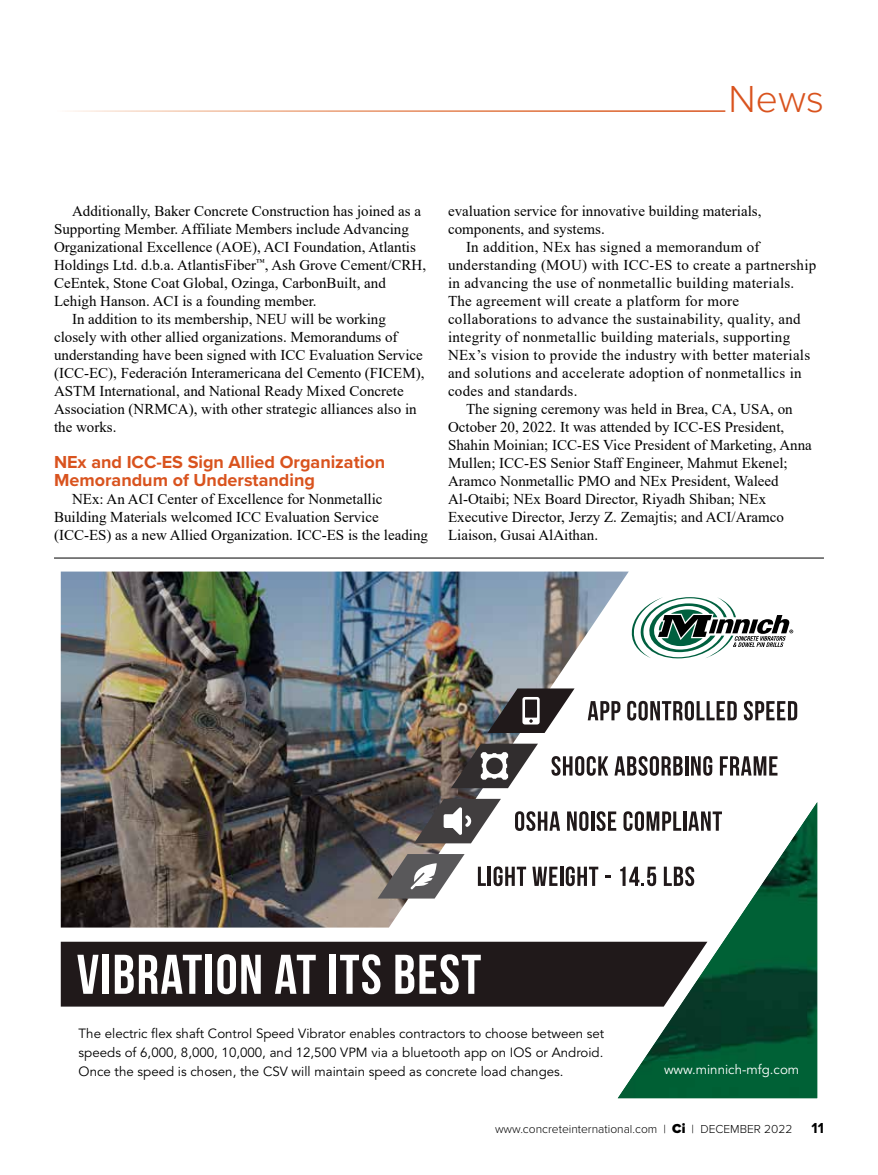
<style>
.page{position:relative;width:878px;height:1175px;background:#fff}
.page>*{position:absolute;margin:0;border:0;box-sizing:border-box;transform-origin:0 0}
.t1{font:300 39px "Proxima Nova";color:#d9531e}
.t2{font:700 18px/18px "Proxima Nova";color:#d9531e}
.t3{font:15px/18px "Times New Roman";color:#000}
.t4{font:15px "Times New Roman";letter-spacing:.02em;color:#000}
.t5{font:700 15px "Proxima Nova";color:#000}
.t6{font:13.35px/18.6px "Avenir";color:#000;text-align:justify}
.t7{font:13.35px "Avenir";color:#fff}
.t8{font:300 12px "Proxima Nova";color:#000}
.s1{font-weight:900;font-size:13.5px}
</style>
<div class="page">
<hr style="left:54px;top:558px;width:770px;height:1px;background:#000">
<div style="left:61px;top:941px;width:556px;height:65px;background:#20191a"></div>
<img style="left:61px;top:571px;width:567px;height:356px">
<svg style="left:77px;top:954px;width:22px;height:39px"></svg>
<div style="left:103px;top:954px;width:6px;height:39px;background:#fff"></div>
<svg style="left:115px;top:954px;width:87px;height:39px"></svg>
<div style="left:206px;top:954px;width:6px;height:39px;background:#fff"></div>
<svg style="left:217px;top:954px;width:44px;height:40px"></svg>
<svg style="left:275px;top:954px;width:41px;height:39px"></svg>
<div style="left:330px;top:954px;width:6px;height:39px;background:#fff"></div>
<svg style="left:340px;top:954px;width:40px;height:40px"></svg>
<svg style="left:395px;top:954px;width:86px;height:40px"></svg>
<svg style="left:377px;top:688px;width:420px;height:210px"></svg>
<img style="left:617px;top:802px;width:200px;height:296px">
<svg style="left:631px;top:597px;width:162px;height:61px"></svg>
<h1 class="t1" style="left:728px;top:70px;width:97px">News</h1>
<p class="t3" style="left:72px;top:202px;width:350px">Additionally, Baker Concrete Construction has joined as a</p>
<p class="t3" style="left:54px;top:220px;width:356px">Supporting Member. Affiliate Members include Advancing</p>
<p class="t3" style="left:54px;top:238px;width:363px">Organizational Excellence (AOE), ACI Foundation, Atlantis</p>
<p class="t3" style="left:54px;top:256px;width:373px">Holdings Ltd. d.b.a. AtlantisFiber<sup>™</sup>, Ash Grove Cement/CRH,</p>
<p class="t3" style="left:54px;top:274px;width:333px">CeEntek, Stone Coat Global, Ozinga, CarbonBuilt, and</p>
<p class="t3" style="left:54px;top:292px;width:264px">Lehigh Hanson. ACI is a founding member.</p>
<p class="t3" style="left:72px;top:310px;width:315px">In addition to its membership, NEU will be working</p>
<p class="t3" style="left:54px;top:328px;width:345px">closely with other allied organizations. Memorandums of</p>
<p class="t3" style="left:54px;top:346px;width:370px">understanding have been signed with ICC Evaluation Service</p>
<p class="t3" style="left:54px;top:364px;width:372px">(ICC-EC), Federación Interamericana del Cemento (FICEM),</p>
<p class="t3" style="left:54px;top:382px;width:351px">ASTM International, and National Ready Mixed Concrete</p>
<p class="t3" style="left:54px;top:400px;width:364px">Association (NRMCA), with other strategic alliances also in</p>
<p class="t3" style="left:54px;top:418px;width:64px">the works.</p>
<p class="t2" style="left:54px;top:453px;width:332px">NEx and ICC-ES Sign Allied Organization<br>Memorandum of Understanding</p>
<p class="t3" style="left:54px;top:490px;width:375px;text-indent:18px">NEx: An ACI Center of Excellence for Nonmetallic<br>Building Materials welcomed ICC Evaluation Service (ICC-ES) as a new Allied Organization. ICC-ES is the leading</p>
<p class="t3" style="left:448px;top:202px;width:315px">evaluation service for innovative building materials, components, and systems.</p>
<p class="t4" style="left:466px;top:237px;width:295px">In addition, NEx has signed a memorandum of</p>
<p class="t4" style="left:448px;top:255px;width:370px">understanding (MOU) with ICC-ES to create a partnership</p>
<p class="t4" style="left:448px;top:273px;width:348px">in advancing the use of nonmetallic building materials.</p>
<p class="t4" style="left:448px;top:291px;width:293px">The agreement will create a platform for more</p>
<p class="t4" style="left:448px;top:309px;width:354px">collaborations to advance the sustainability, quality, and</p>
<p class="t4" style="left:448px;top:327px;width:344px">integrity of nonmetallic building materials, supporting</p>
<p class="t4" style="left:448px;top:345px;width:364px">NEx’s vision to provide the industry with better materials</p>
<p class="t4" style="left:448px;top:363px;width:355px">and solutions and accelerate adoption of nonmetallics in</p>
<p class="t4" style="left:448px;top:381px;width:131px">codes and standards.</p>
<p class="t3" style="left:466px;top:400px;width:328px">The signing ceremony was held in Brea, CA, USA, on</p>
<p class="t3" style="left:448px;top:418px;width:338px">October 20, 2022. It was attended by ICC-ES President,</p>
<p class="t3" style="left:448px;top:436px;width:365px">Shahin Moinian; ICC-ES Vice President of Marketing, Anna</p>
<p class="t3" style="left:448px;top:454px;width:341px">Mullen; ICC-ES Senior Staff Engineer, Mahmut Ekenel;</p>
<p class="t3" style="left:448px;top:472px;width:332px">Aramco Nonmetallic PMO and NEx President, Waleed</p>
<p class="t3" style="left:448px;top:490px;width:320px">Al-Otaibi; NEx Board Director, Riyadh Shiban; NEx</p>
<p class="t3" style="left:448px;top:508px;width:337px">Executive Director, Jerzy Z. Zemajtis; and ACI/Aramco</p>
<p class="t3" style="left:448px;top:526px;width:151px">Liaison, Gusai AlAithan.</p>
<p class="t6" style="left:79px;top:1025px;width:527px">The electric flex shaft Control Speed Vibrator enables contractors to choose between set speeds of 6,000, 8,000, 10,000, and 12,500 VPM via a bluetooth app on IOS or Android.<br>Once the speed is chosen, the CSV will maintain speed as concrete load changes.</p>
<p class="t7" style="left:664px;top:1063px;width:137px">www.minnich-mfg.com</p>
<p class="t8" style="left:495px;top:1119px;width:299px">www.concreteinternational.com | <span class="s1">Ci</span> | DECEMBER 2022</p>
<p class="t5" style="left:811px;top:1116px;width:14px">11</p>
</div>
